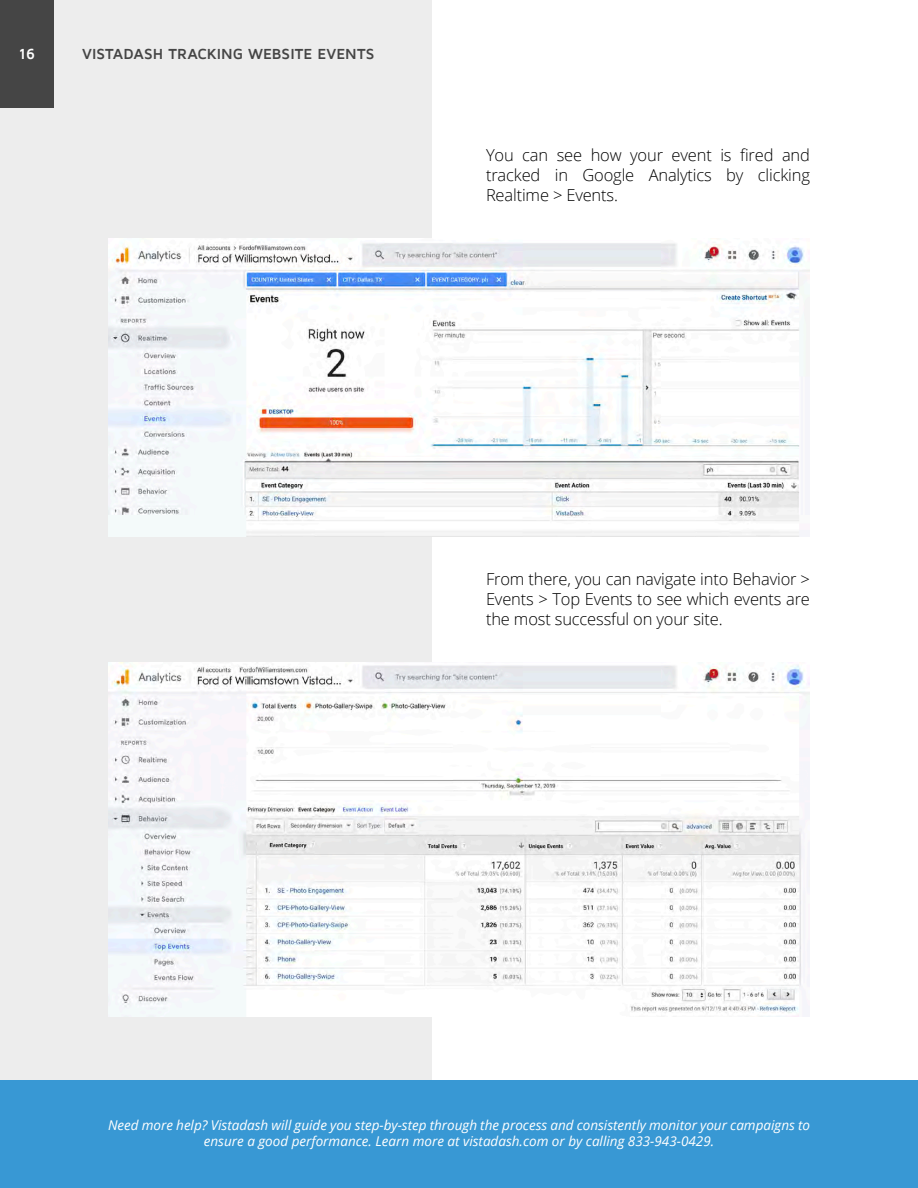
<style>
.page{position:relative;width:918px;height:1188px;background:#fff}
.page>*{position:absolute;margin:0;border:0;box-sizing:border-box;transform-origin:0 0}
.t1{font:300 16.5px/19.8px "Open Sans";letter-spacing:-.01em;color:#000;text-align:justify}
.t2{font:700 15px "Maven Pro";color:#454545}
.t3{font:700 15px "Maven Pro";color:#fff}
.t4{font:italic 13.5px/16.2px "Open Sans";color:#fff;text-align:center}
</style>
<div class="page">
<div style="left:0;top:0;width:432px;height:1188px;background:#ededed"></div>
<div style="left:0;top:0;width:54px;height:108px;background:#454545"></div>
<img style="left:108px;top:239px;width:702px;height:298px">
<img style="left:108px;top:662px;width:702px;height:355px">
<div style="left:0;top:1080px;width:918px;height:108px;background:#3898d4"></div>
<p class="t3" style="left:19px;top:46px;width:18px">16</p>
<p class="t2" style="left:82px;top:46px;width:294px">VISTADASH TRACKING WEBSITE EVENTS</p>
<p class="t1" style="left:486px;top:145px;width:326px">You can see how your event is fired and tracked in Google Analytics by clicking Realtime &gt; Events.</p>
<p class="t1" style="left:486px;top:569px;width:326px">From there, you can navigate into Behavior &gt; Events &gt; Top Events to see which events are the most successful on your site.</p>
<p class="t4" style="left:108px;top:1117px;width:704px">Need more help? Vistadash will guide you step-by-step through the process and consistently monitor your campaigns to ensure a good performance. Learn more at vistadash.com or by calling 833-943-0429.</p>
</div>
